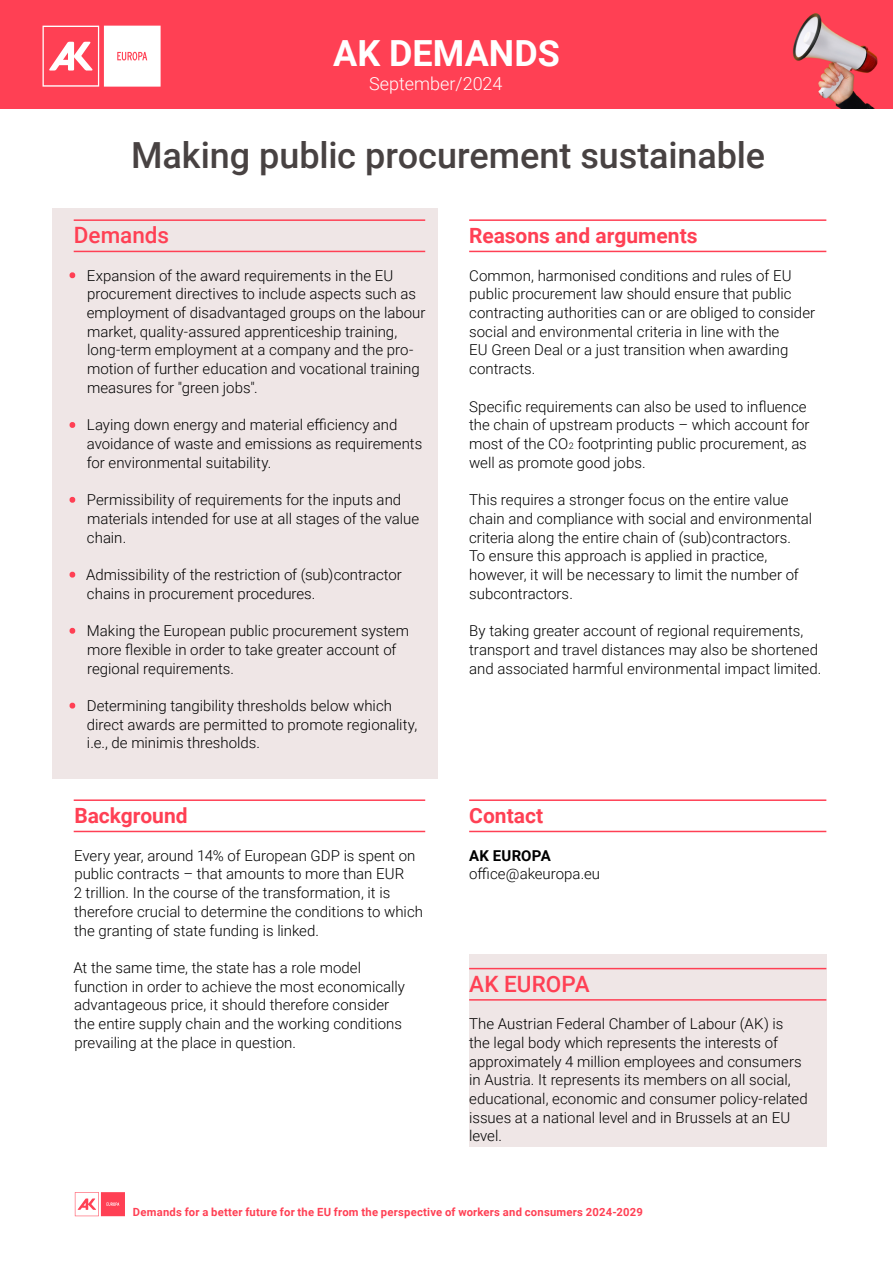
<style>
.page{position:relative;width:893px;height:1263px;background:#fff}
.page>*{position:absolute;margin:0;border:0;box-sizing:border-box;transform-origin:0 0}
.t1{font:500 36px "Roboto";letter-spacing:-.005em;color:#484242}
.t2{font:700 36px "Roboto";color:#fff}
.t3{font:500 22.5px "Roboto";color:#ff4054}
.t4{font:700 21px "Roboto";color:#ff4054}
.t5{font:300 18px "Roboto";color:#fff}
.t6{font:300 15px/18.8px "Roboto";color:#000}
.t7{font:700 15px "Roboto";letter-spacing:.015em;color:#000}
.t8{font:700 11.25px "Roboto";letter-spacing:.02em;color:#ff4054}
.s1{color:#ff4054}
.s2{font-size:9px}
</style>
<div class="page">
<svg style="left:75px;top:1192px;width:50px;height:24px"></svg>
<div style="left:469px;top:954px;width:357px;height:192px;background:#efe6e6"></div>
<div style="left:0;top:0;width:893px;height:109px;background:#ff4054"></div>
<svg style="left:43px;top:26px;width:118px;height:61px"></svg>
<div style="left:52px;top:208px;width:385px;height:571px;background:#efe6e6"></div>
<hr style="left:74px;top:219px;width:351px;height:2px;background:#ff4054">
<hr style="left:74px;top:251px;width:351px;height:1px;background:#ff4054">
<hr style="left:74px;top:799px;width:351px;height:2px;background:#ff4054">
<hr style="left:74px;top:831px;width:351px;height:1px;background:#ff4054">
<img style="left:792px;top:13px;width:86px;height:96px">
<hr style="left:469px;top:219px;width:357px;height:2px;background:#ff4054">
<hr style="left:469px;top:251px;width:357px;height:1px;background:#ff4054">
<hr style="left:469px;top:799px;width:357px;height:2px;background:#ff4054">
<hr style="left:469px;top:831px;width:357px;height:1px;background:#ff4054">
<hr style="left:469px;top:968px;width:357px;height:1px;background:#ff4054">
<hr style="left:469px;top:999px;width:357px;height:2px;background:#ff4054">
<h1 class="t2" style="left:333px;top:28px;width:228px">AK DEMANDS</h1>
<p class="t5" style="left:369px;top:71px;width:135px">September/2024</p>
<h1 class="t1" style="left:131px;top:130px;width:635px">Making public procurement sustainable</h1>
<h2 class="t3" style="left:74px;top:219px;width:97px">Demands</h2>
<p class="t6" style="left:87px;top:265px;width:340px;text-indent:-17px"><span class="s1">•</span> Expansion of the award requirements in the EU procurement directives to include aspects such as employment of disadvantaged groups on the labour market, quality-assured apprenticeship training, long-term employment at a company and the pro&shy;motion of further education and vocational training measures for "green jobs".</p>
<p class="t6" style="left:87px;top:415px;width:337px;text-indent:-17px"><span class="s1">•</span> Laying down energy and material efficiency and avoidance of waste and emissions as requirements for environmental suitability.</p>
<p class="t6" style="left:87px;top:490px;width:334px;text-indent:-17px"><span class="s1">•</span> Permissibility of requirements for the inputs and materials intended for use at all stages of the value chain.</p>
<p class="t6" style="left:87px;top:565px;width:316px;text-indent:-17px"><span class="s1">•</span> Admissibility of the restriction of (sub)contractor chains in procurement procedures.</p>
<p class="t6" style="left:87px;top:621px;width:323px;text-indent:-17px"><span class="s1">•</span> Making the European public procurement system more flexible in order to take greater account of regional requirements.</p>
<p class="t6" style="left:87px;top:696px;width:332px;text-indent:-17px"><span class="s1">•</span> Determining tangibility thresholds below which direct awards are permitted to promote regionality, i.e., de minimis thresholds.</p>
<h3 class="t4" style="left:74px;top:801px;width:115px">Background</h3>
<p class="t6" style="left:74px;top:845px;width:351px">Every year, around 14% of European GDP is spent on public contracts – that amounts to more than EUR<br>2 trillion. In the course of the transformation, it is therefore crucial to determine the conditions to which the granting of state funding is linked.</p>
<p class="t6" style="left:73px;top:958px;width:333px">At the same time, the state has a role model function in order to achieve the most economically advantageous price, it should therefore consider the entire supply chain and the working conditions prevailing at the place in question.</p>
<h3 class="t4" style="left:469px;top:221px;width:230px">Reasons and arguments</h3>
<p class="t6" style="left:469px;top:265px;width:348px">Common, harmonised conditions and rules of EU public procurement law should ensure that public contracting authorities can or are obliged to consider social and environmental criteria in line with the<br>EU Green Deal or a just transition when awarding contracts.</p>
<p class="t6" style="left:469px;top:396px;width:342px">Specific requirements can also be used to influence the chain of upstream products – which account for most of the CO<span class="s2">2</span> footprinting public procurement, as well as promote good jobs.</p>
<p class="t6" style="left:469px;top:490px;width:345px">This requires a stronger focus on the entire value chain and compliance with social and environmental criteria along the entire chain of (sub)contractors.<br>To ensure this approach is applied in practice, however, it will be necessary to limit the number of subcontractors.</p>
<p class="t6" style="left:469px;top:621px;width:354px">By taking greater account of regional requirements, transport and travel distances may also be shortened and associated harmful environmental impact limited.</p>
<h3 class="t4" style="left:469px;top:801px;width:76px">Contact</h3>
<p class="t7" style="left:469px;top:845px;width:83px">AK EUROPA</p>
<p class="t6" style="left:469px;top:864px;width:133px">office@akeuropa.eu</p>
<h2 class="t3" style="left:469px;top:968px;width:122px">AK EUROPA</h2>
<p class="t6" style="left:469px;top:1014px;width:340px">The Austrian Federal Chamber of Labour (AK) is the legal body which represents the interests of approximately 4 million employees and consumers in Austria. It represents its members on all social, educational, economic and consumer policy-related issues at a national level and in Brussels at an EU level.</p>
<p class="t8" style="left:133px;top:1204px;width:511px">Demands for a better future for the EU from the perspective of workers and consumers 2024-2029</p>
</div>
